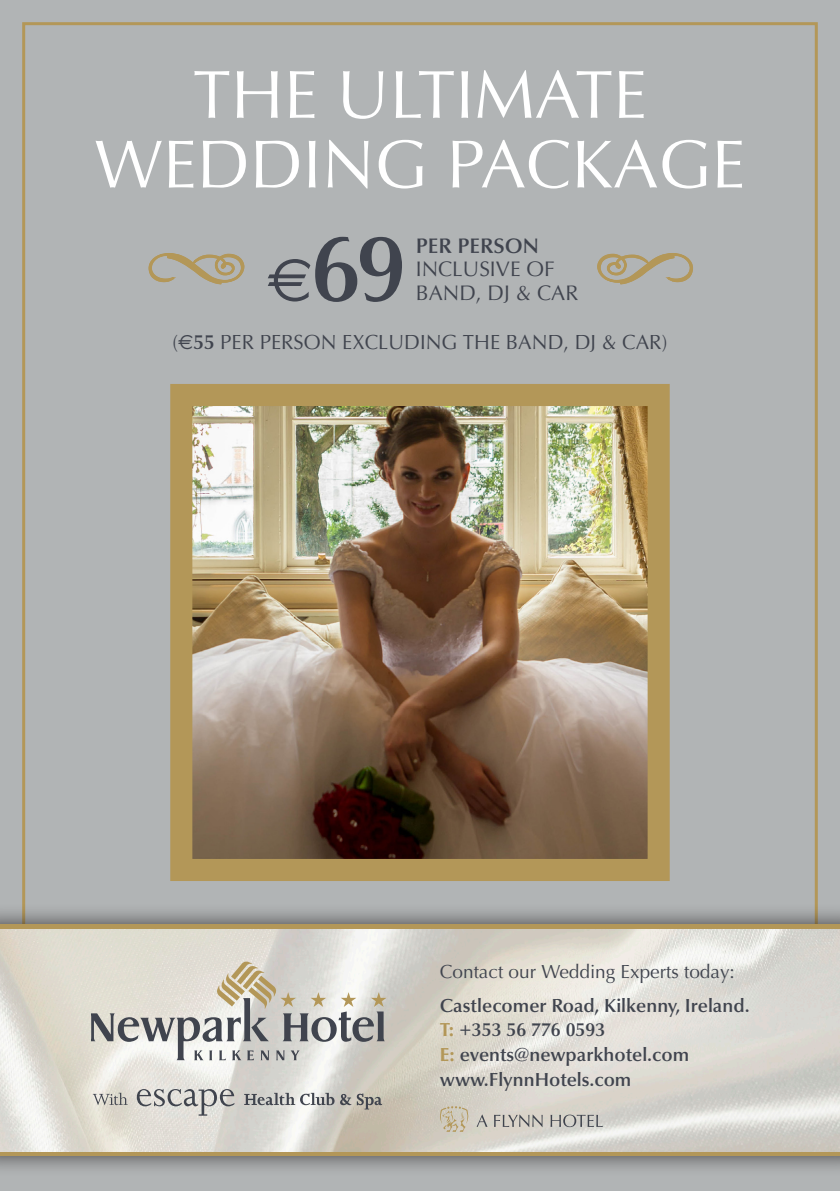
<style>
.page{position:relative;width:840px;height:1191px;background:#fff}
.page>*{position:absolute;margin:0;border:0;box-sizing:border-box;transform-origin:0 0}
.t1{font:600 95.2px "Optima";color:#40444e}
.t2{font:68px/69.6px "Optima";color:#fff;text-align:center}
.t3{font:21.2px/23.8px "Optima";color:#40444e}
.t4{font:20.4px "Optima";color:#40444e}
.t5{font:600 19px/25px "Optima";color:#40444e}
.t6{font:19px "Optima";color:#40444e}
.s1{font-family:"Euro Sans";font-weight:400;font-size:61px}
.s2{font-weight:600}
.s3{font-family:"Euro Sans"}
.s4{font-weight:700;color:#b39758}
</style>
<div class="page">
<div style="left:0;top:0;width:839px;height:1191px;background:#b1b4b5"></div>
<div style="left:0;top:903px;width:839px;height:273px;background:#231f20;opacity:.75"></div>
<div style="left:0;top:924px;width:839px;height:231px;background:#b39758"></div>
<img style="left:0;top:929px;width:839px;height:222px">
<svg style="left:91px;top:960px;width:295px;height:100px;background:#cbc9c2"></svg>
<svg style="left:137px;top:1089px;width:97px;height:26px;background:#bebdbb"></svg>
<svg style="left:244px;top:1092px;width:90px;height:13px"></svg>
<svg style="left:340px;top:1093px;width:42px;height:16px"></svg>
<svg style="left:93px;top:1092px;width:35px;height:13px"></svg>
<svg style="left:476px;top:1114px;width:11px;height:12px"></svg>
<svg style="left:493px;top:1114px;width:49px;height:13px"></svg>
<svg style="left:550px;top:1114px;width:52px;height:13px"></svg>
<svg style="left:438px;top:1106px;width:32px;height:25px"></svg>
<img style="left:170px;top:384px;width:500px;height:497px">
<svg style="left:597px;top:253px;width:96px;height:32px"></svg>
<svg style="left:148px;top:253px;width:97px;height:32px"></svg>
<h1 class="t2" style="left:95px;top:61px;width:652px">THE ULTIMATE<br>WEDDING PACKAGE</h1>
<h1 class="t1" style="left:267px;top:213px;width:140px"><span class="s1">€</span>69</h1>
<h1 class="t3" style="left:415px;top:234px;width:140px"><span class="s2">PER PERSON<br></span>INCLUSIVE OF</h1>
<h1 class="t3" style="left:415px;top:281px;width:164px">BAND, DJ &amp; CAR</h1>
<h1 class="t4" style="left:172px;top:331px;width:496px">(<span class="s3">€</span><span class="s2">55</span> PER PERSON EXCLUDING THE BAND, DJ &amp; CAR)</h1>
<p class="t6" style="left:439px;top:960px;width:296px">Contact our Wedding Experts today:</p>
<p class="t5" style="left:439px;top:992px;width:311px">Castlecomer Road, Kilkenny, Ireland.</p>
<p class="t5" style="left:439px;top:1017px;width:251px"><span class="s4">T:</span> +353 56 776 0593<br><span class="s4">E:</span> events@newparkhotel.com</p>
<p class="t5" style="left:439px;top:1067px;width:193px">www.FlynnHotels.com</p>
</div>
